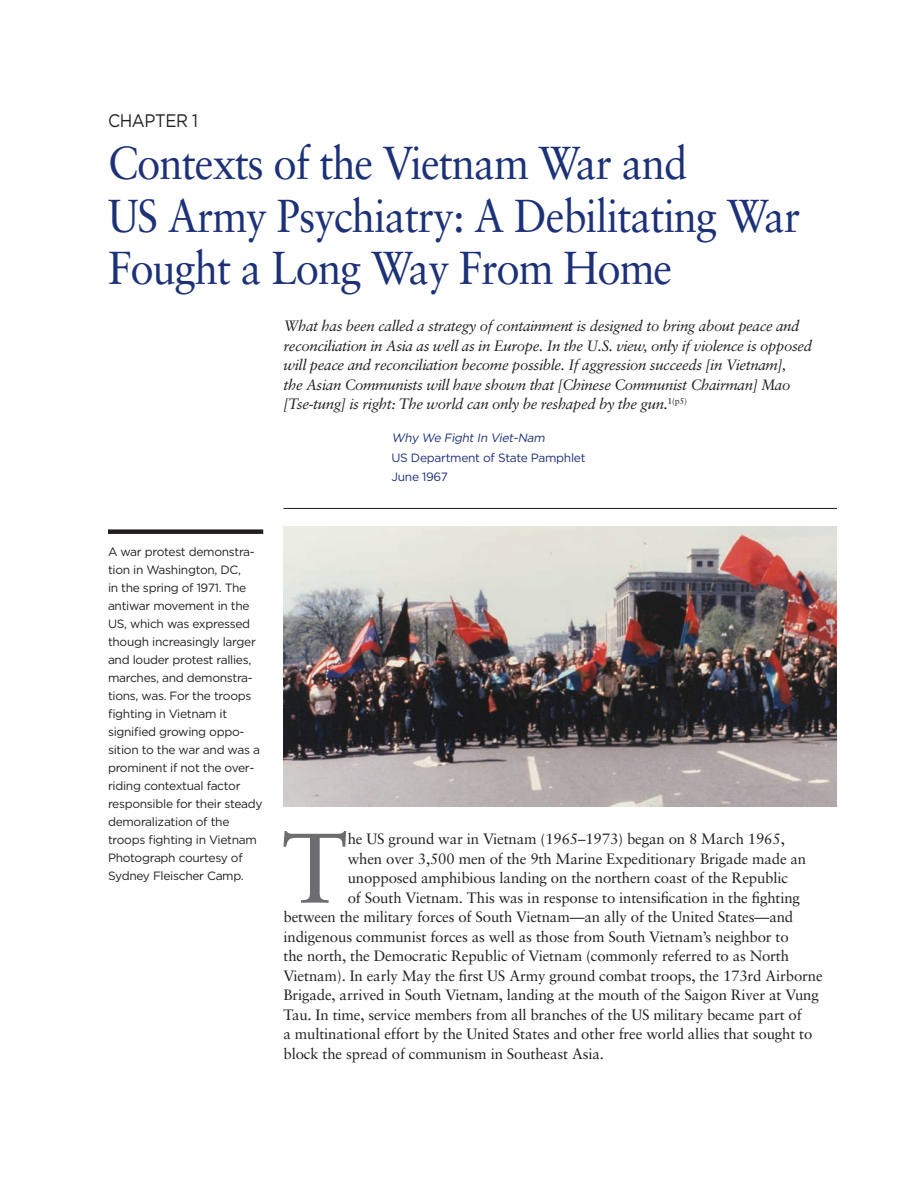
<style>
.page{position:relative;width:918px;height:1188px;background:#fff}
.page>*{position:absolute;margin:0;border:0;box-sizing:border-box;transform-origin:0 0}
.t1{font:98.85px "Sabon";color:#6c6d70}
.t2{font:46.2px/52.5px "Sabon";letter-spacing:-.025em;color:#1c3177;scale:.91 1}
.t3{font:18.15px "Gotham HTF";letter-spacing:-.025em;color:#231f20;scale:.91 1}
.t4{font:15px "Sabon";letter-spacing:-.01em;color:#231f20}
.t5{font:italic 15px/19.5px "Sabon";letter-spacing:-.025em;color:#231f20}
.t6{font:12px/18px "Gotham HTF";letter-spacing:-.025em;color:#231f20}
.t7{font:12px/19.5px "Gotham HTF";letter-spacing:-.025em;color:#1c3177}
.t8{font:italic 12px "Gotham HTF";color:#1c3177}
</style>
<div class="page">
<hr style="left:284px;top:508px;width:553px;height:1px;background:#231f20">
<img style="left:284px;top:526px;width:553px;height:280px">
<div style="left:108px;top:529px;width:155px;height:5px;background:#231f20"></div>
<p class="t3" style="left:108px;top:110px;width:100px">chapter 1</p>
<h2 class="t2" style="left:108px;top:137px;width:762px">Contexts of the Vietnam War and<br>US Army Psychiatry: A Debilitating War<br>Fought a Long Way From Home</h2>
<p class="t5" style="left:284px;top:316px;width:530px">What has been called a strategy of containment is designed to bring about peace and reconciliation in Asia as well as in Europe. In the U.S. view, only if violence is opposed will peace and reconciliation become possible. If aggression succeeds [in Vietnam],<br>the Asian Communists will have shown that [Chinese Communist Chairman] Mao [Tse-tung] is right: The world can only be reshaped by the gun.<sup>1(p5)</sup></p>
<p class="t8" style="left:392px;top:431px;width:157px">Why We Fight In Viet-Nam</p>
<p class="t7" style="left:392px;top:448px;width:196px">US Department of State Pamphlet<br>June 1967</p>
<p class="t6" style="left:108px;top:543px;width:156px">A war protest demonstra&shy;tion in Washington, DC,<br>in the spring of 1971. The antiwar movement in the<br>US, which was expressed though increasingly larger and louder protest rallies, marches, and demonstra&shy;tions, was. For the troops fighting in Vietnam it signified growing oppo&shy;sition to the war and was a prominent if not the over&shy;riding contextual factor responsible for their steady demoralization of the troops fighting in Vietnam<br>Photograph courtesy of<br>Sydney Fleischer Camp.</p>
<h1 class="t1" style="left:282px;top:809px;width:67px">T</h1>
<p class="t4" style="left:348px;top:830px;width:439px">he US ground war in Vietnam (1965–1973) began on 8 March 1965,</p>
<p class="t4" style="left:348px;top:850px;width:460px">when over 3,500 men of the 9th Marine Expeditionary Brigade made an</p>
<p class="t4" style="left:348px;top:869px;width:442px">unopposed amphibious landing on the northern coast of the Republic</p>
<p class="t4" style="left:348px;top:889px;width:454px">of South Vietnam. This was in response to intensification in the fighting</p>
<p class="t4" style="left:284px;top:908px;width:511px">between the military forces of South Vietnam—an ally of the United States—and</p>
<p class="t4" style="left:284px;top:928px;width:507px">indigenous communist forces as well as those from South Vietnam’s neighbor to</p>
<p class="t4" style="left:284px;top:947px;width:507px">the north, the Democratic Republic of Vietnam (commonly referred to as North</p>
<p class="t4" style="left:284px;top:967px;width:541px">Vietnam). In early May the first US Army ground combat troops, the 173rd Airborne</p>
<p class="t4" style="left:284px;top:986px;width:537px">Brigade, arrived in South Vietnam, landing at the mouth of the Saigon River at Vung</p>
<p class="t4" style="left:284px;top:1006px;width:520px">Tau. In time, service members from all branches of the US military became part of</p>
<p class="t4" style="left:284px;top:1025px;width:530px">a multinational effort by the United States and other free world allies that sought to</p>
<p class="t4" style="left:284px;top:1045px;width:322px">block the spread of communism in Southeast Asia.</p>
</div>
